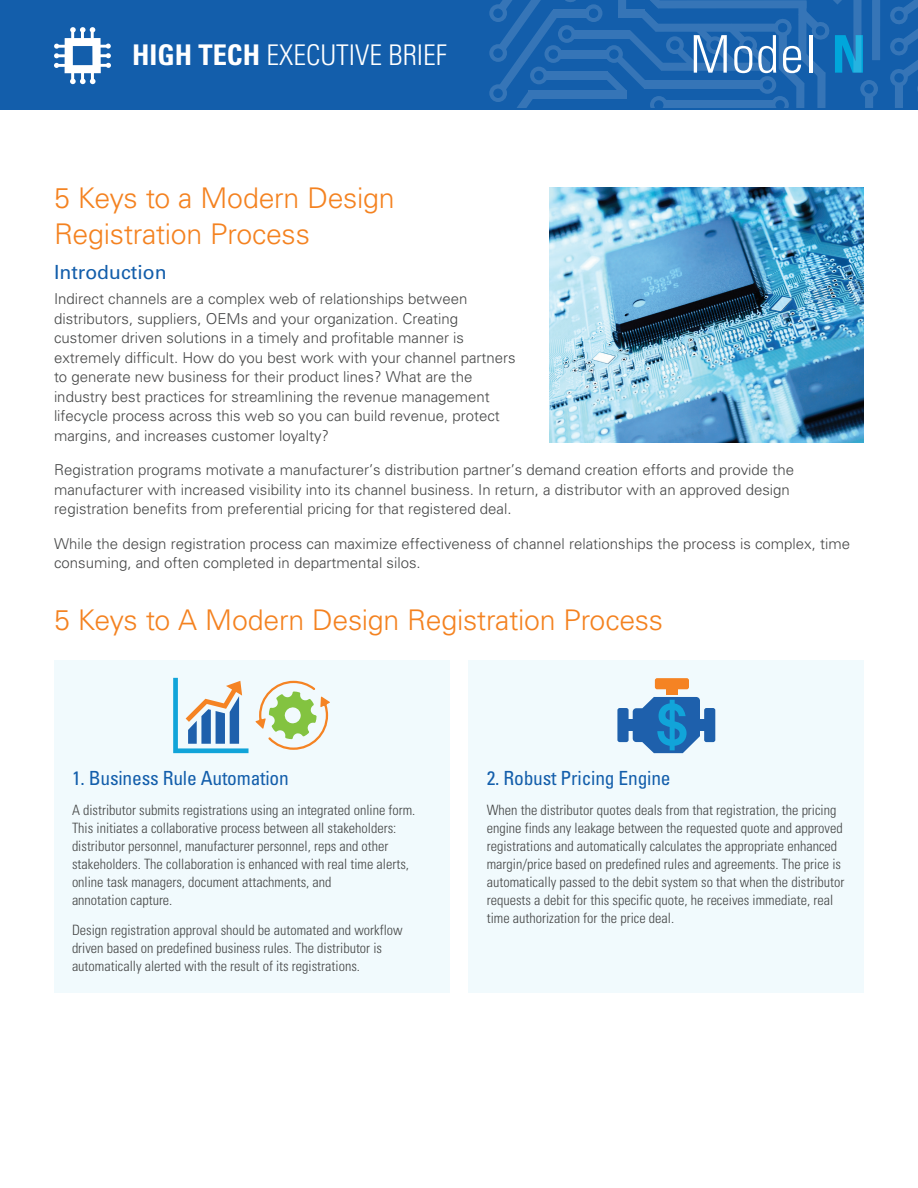
<style>
.page{position:relative;width:918px;height:1188px;background:#fff}
.page>*{position:absolute;margin:0;border:0;box-sizing:border-box;transform-origin:0 0}
.t1{font:300 28.5px/36px "Univers LT Std";letter-spacing:-.01em;color:#f48220}
.t2{font:300 condensed 28.5px "Univers LT Std";color:#fff}
.t3{font:condensed 19.5px "Univers LT Std";letter-spacing:-.01em;color:#135eab}
.t4{font:19.5px "Univers LT Std";color:#135eab}
.t5{font:300 15px/19.5px "Univers LT Std";color:#454646}
.t6{font:300 condensed 14.25px/18px "Univers LT Std";color:#454646}
.s1{font-weight:700}
</style>
<div class="page">
<div style="left:0;top:0;width:918px;height:110px;background:#135eab"></div>
<div style="left:54px;top:660px;width:395px;height:333px;background:#f1fafd"></div>
<div style="left:469px;top:660px;width:395px;height:333px;background:#f1fafd"></div>
<img style="left:549px;top:188px;width:315px;height:255px">
<svg style="left:173px;top:678px;width:76px;height:75px"></svg>
<svg style="left:255px;top:681px;width:75px;height:69px"></svg>
<div style="left:699px;top:720px;width:7px;height:11px;background:#1e60ac"></div>
<div style="left:704px;top:708px;width:11px;height:34px;background:#1e60ac;border-radius:2px"></div>
<div style="left:627px;top:720px;width:7px;height:11px;background:#1e60ac"></div>
<div style="left:617px;top:708px;width:12px;height:34px;background:#1e60ac;border-radius:2px"></div>
<div style="left:666px;top:688px;width:11px;height:7px;background:#f58323"></div>
<div style="left:655px;top:678px;width:34px;height:11px;background:#f58323;border-radius:2px"></div>
<svg style="left:633px;top:697px;width:67px;height:56px;background:#3682bf"></svg>
<div style="left:872px;top:0;width:8px;height:60px;background:#3675b7"></div>
<div style="left:895px;top:85px;width:8px;height:22px;background:#3675b7"></div>
<svg style="left:890px;top:0;width:28px;height:91px"></svg>
<svg style="left:489px;top:0;width:389px;height:107px"></svg>
<svg style="left:54px;top:27px;width:57px;height:57px"></svg>
<h1 class="t2" style="left:132px;top:38px;width:317px"><span class="s1">HIGH TECH</span> EXECUTIVE BRIEF</h1>
<h1 class="t1" style="left:54px;top:180px;width:342px">5 Keys to a Modern Design<br>Registration Process</h1>
<h2 class="t4" style="left:54px;top:260px;width:114px">Introduction</h2>
<p class="t5" style="left:54px;top:289px;width:463px">Indirect channels are a complex web of relationships between distributors, suppliers, OEMs and your organization. Creating customer driven solutions in a timely and profitable manner is extremely difficult. How do you best work with your channel partners to generate new business for their product lines? What are the industry best practices for streamlining the revenue management lifecycle process across this web so you can build revenue, protect margins, and increases customer loyalty?</p>
<p class="t5" style="left:54px;top:460px;width:742px">Registration programs motivate a manufacturer’s distribution partner’s demand creation efforts and provide the manufacturer with increased visibility into its channel business. In return, a distributor with an approved design registration benefits from preferential pricing for that registered deal.</p>
<p class="t5" style="left:54px;top:534px;width:798px">While the design registration process can maximize effectiveness of channel relationships the process is complex, time consuming, and often completed in departmental silos.</p>
<h1 class="t1" style="left:54px;top:602px;width:611px">5 Keys to A Modern Design Registration Process</h1>
<h2 class="t3" style="left:72px;top:766px;width:218px">1. Business Rule Automation</h2>
<h2 class="t3" style="left:487px;top:766px;width:185px">2. Robust Pricing Engine</h2>
<p class="t6" style="left:72px;top:801px;width:345px">A distributor submits registrations using an integrated online form.<br>This initiates a collaborative process between all stakeholders: distributor personnel, manufacturer personnel, reps and other stakeholders. The collaboration is enhanced with real time alerts, online task managers, document attachments, and<br>annotation capture.</p>
<p class="t6" style="left:72px;top:921px;width:332px">Design registration approval should be automated and workflow driven based on predefined business rules. The distributor is automatically alerted with the result of its registrations.</p>
<p class="t6" style="left:487px;top:801px;width:359px">When the distributor quotes deals from that registration, the pricing engine finds any leakage between the requested quote and approved registrations and automatically calculates the appropriate enhanced margin/price based on predefined rules and agreements. The price is automatically passed to the debit system so that when the distributor requests a debit for this specific quote, he receives immediate, real time authorization for the price deal.</p>
</div>
